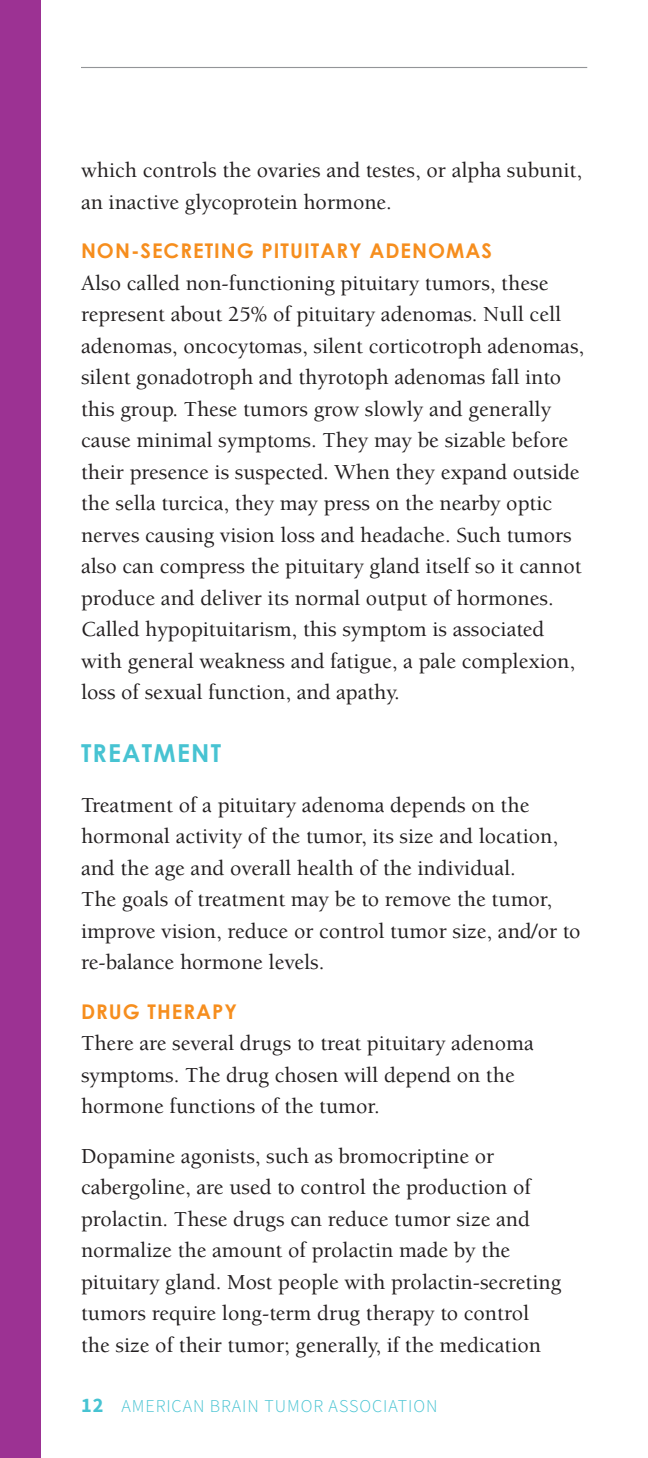
<style>
.page{position:relative;width:648px;height:1458px;background:#fff}
.page>*{position:absolute;margin:0;border:0;box-sizing:border-box;transform-origin:0 0}
.body_text_0p_before{font:700 24.75px "Century Gothic";letter-spacing:.05em;color:#47c3d2}
.body_text_0p_before-2{font:500 22.05px/31.5px "Berkeley Pro";color:#231f20}
.subhead_2{font:700 20.25px "Century Gothic";letter-spacing:.05em;color:#f68e1e}
.t1{font:18px "Source Sans Variable";letter-spacing:.05em;color:#47c3d2}
.s1{font-size:20.25px}
</style>
<div class="page">
<div style="left:0;top:0;width:40px;height:1458px;background:#9c3293"></div>
<hr style="left:81px;top:67px;width:506px;height:1px;background:#939598">
<p class="body_text_0p_before-2" style="left:81px;top:155px;width:503px">which controls the ovaries and testes, or alpha subunit, an inactive glycoprotein hormone.</p>
<p class="subhead_2" style="left:81px;top:236px;width:412px">NON-SECRETING PITUITARY ADENOMAS</p>
<p class="body_text_0p_before-2" style="left:81px;top:267px;width:505px">Also called non-functioning pituitary tumors, these represent about 25% of pituitary adenomas. Null cell adenomas, oncocytomas, silent corticotroph adenomas, silent gonadotroph and thyrotoph adenomas fall into this group. These tumors grow slowly and generally cause minimal symptoms. They may be sizable before their presence is suspected. When they expand outside the sella turcica, they may press on the nearby optic nerves causing vision loss and headache. Such tumors also can compress the pituitary gland itself so it cannot produce and deliver its normal output of hormones.<br>Called hypopituitarism, this symptom is associated with general weakness and fatigue, a pale complexion, loss of sexual function, and apathy.</p>
<p class="body_text_0p_before" style="left:81px;top:735px;width:142px">TREATMENT</p>
<p class="body_text_0p_before-2" style="left:81px;top:789px;width:501px">Treatment of a pituitary adenoma depends on the hormonal activity of the tumor, its size and location, and the age and overall health of the individual.<br>The goals of treatment may be to remove the tumor, improve vision, reduce or control tumor size, and/or to re-balance hormone levels.</p>
<p class="subhead_2" style="left:81px;top:996px;width:158px">DRUG THERAPY</p>
<p class="body_text_0p_before-2" style="left:81px;top:1028px;width:454px">There are several drugs to treat pituitary adenoma symptoms. The drug chosen will depend on the hormone functions of the tumor.</p>
<p class="body_text_0p_before-2" style="left:81px;top:1140px;width:482px">Dopamine agonists, such as bromocriptine or cabergoline, are used to control the production of prolactin. These drugs can reduce tumor size and normalize the amount of prolactin made by the pituitary gland. Most people with prolactin-secreting tumors require long-term drug therapy to control the size of their tumor; generally, if the medication</p>
<p class="t1" style="left:81px;top:1395px;width:358px"><span class="s1">12</span> AMERICAN BRAIN TUMOR ASSOCIATION</p>
</div>
